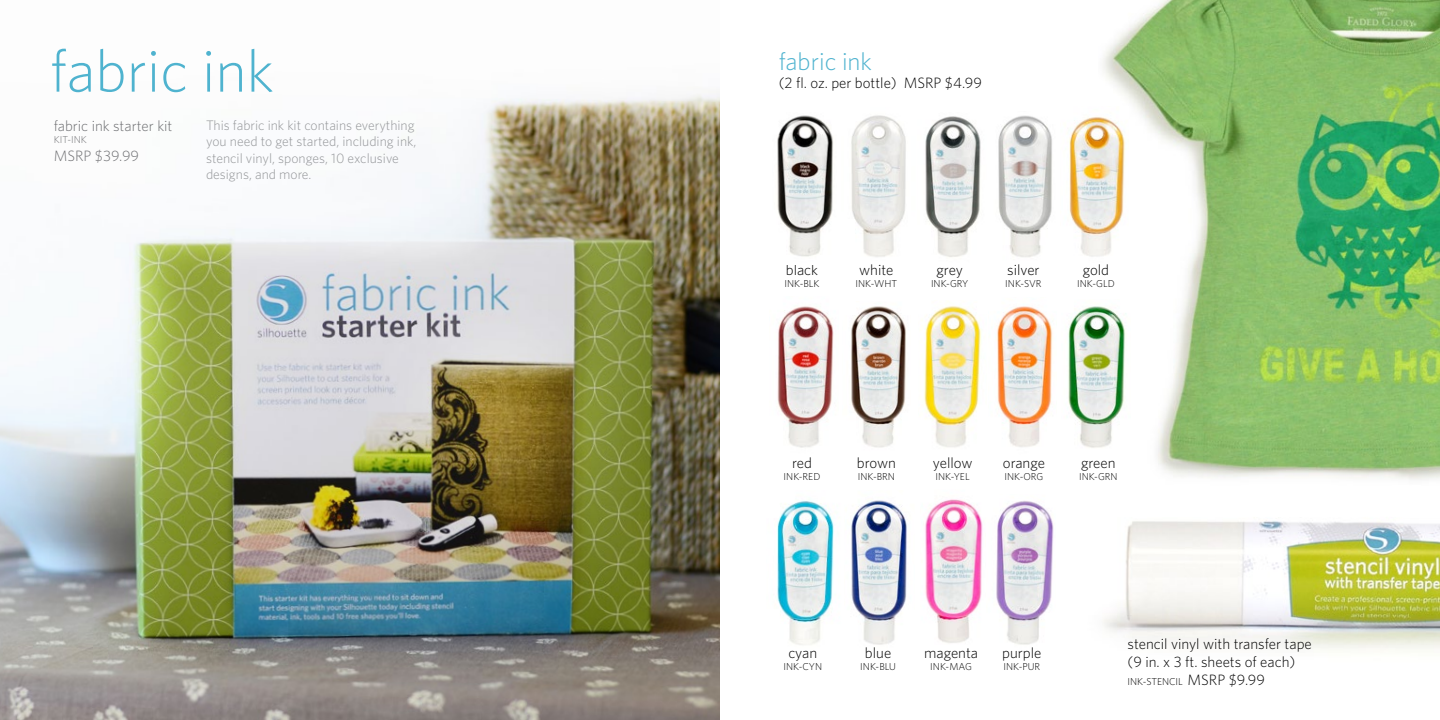
<style>
.page{position:relative;width:1440px;height:720px;background:#fff}
.page>*{position:absolute;margin:0;border:0;box-sizing:border-box;transform-origin:0 0}
.t1{font:300 60px "Whitney";color:#4fb3cf}
.t2{font:300 25px "Whitney";color:#4fb3cf}
.t3{font:300 15px/18px "Whitney";color:#000}
.t4{font:300 15px "Whitney";color:#6d6e71}
.t5{font:300 13.75px/16.5px "Whitney";color:#939598}
.t6{font:300 10px "Whitney";color:#000}
.t7{font:300 10px "Whitney";color:#6d6e71}
.s1{font-size:15px}
</style>
<div class="page">
<img style="left:851px;top:500px;width:56px;height:145px">
<img style="left:777px;top:500px;width:57px;height:145px">
<img style="left:925px;top:499px;width:58px;height:144px">
<img style="left:996px;top:501px;width:58px;height:144px">
<img style="left:1103px;top:0;width:337px;height:480px">
<img style="left:851px;top:306px;width:55px;height:142px">
<img style="left:997px;top:306px;width:56px;height:141px">
<img style="left:777px;top:306px;width:57px;height:142px">
<img style="left:924px;top:306px;width:58px;height:142px">
<img style="left:1103px;top:520px;width:337px;height:130px">
<img style="left:777px;top:115px;width:56px;height:142px">
<img style="left:851px;top:115px;width:55px;height:142px">
<img style="left:1069px;top:106px;width:60px;height:157px">
<img style="left:1068px;top:300px;width:62px;height:153px">
<img style="left:925px;top:116px;width:56px;height:141px">
<img style="left:998px;top:115px;width:54px;height:142px">
<img style="left:0;top:94px;width:720px;height:626px">
<h1 class="t1" style="left:50px;top:36px;width:225px">fabric ink</h1>
<p class="t4" style="left:54px;top:117px;width:120px">fabric ink starter kit</p>
<p class="t7" style="left:54px;top:133px;width:35px">KIT-INK</p>
<p class="t4" style="left:54px;top:147px;width:87px">MSRP $39.99</p>
<p class="t5" style="left:206px;top:117px;width:212px">This fabric ink kit contains everything you need to get started, including ink, stencil vinyl, sponges, 10 exclusive designs, and more.</p>
<h2 class="t2" style="left:779px;top:47px;width:95px">fabric ink</h2>
<p class="t3" style="left:779px;top:74px;width:205px">(2 fl. oz. per bottle) MSRP $4.99</p>
<p class="t3" style="left:786px;top:261px;width:34px">black</p>
<p class="t6" style="left:784px;top:278px;width:37px">INK-BLK</p>
<p class="t3" style="left:859px;top:261px;width:36px">white</p>
<p class="t6" style="left:856px;top:278px;width:43px">INK-WHT</p>
<p class="t3" style="left:936px;top:261px;width:28px">grey</p>
<p class="t6" style="left:931px;top:278px;width:39px">INK-GRY</p>
<p class="t3" style="left:1007px;top:261px;width:34px">silver</p>
<p class="t6" style="left:1005px;top:278px;width:38px">INK-SVR</p>
<p class="t3" style="left:1083px;top:261px;width:28px">gold</p>
<p class="t6" style="left:1077px;top:278px;width:39px">INK-GLD</p>
<p class="t3" style="left:792px;top:454px;width:21px">red</p>
<p class="t6" style="left:784px;top:471px;width:38px">INK-RED</p>
<p class="t3" style="left:857px;top:454px;width:41px">brown</p>
<p class="t6" style="left:858px;top:471px;width:39px">INK-BRN</p>
<p class="t3" style="left:933px;top:454px;width:41px">yellow</p>
<p class="t6" style="left:936px;top:471px;width:36px">INK-YEL</p>
<p class="t3" style="left:1003px;top:454px;width:44px">orange</p>
<p class="t6" style="left:1005px;top:471px;width:40px">INK-ORG</p>
<p class="t3" style="left:1081px;top:454px;width:36px">green</p>
<p class="t6" style="left:1079px;top:471px;width:40px">INK-GRN</p>
<p class="t3" style="left:788px;top:643px;width:30px">cyan</p>
<p class="t6" style="left:784px;top:660px;width:40px">INK-CYN</p>
<p class="t3" style="left:865px;top:643px;width:28px">blue</p>
<p class="t6" style="left:860px;top:660px;width:37px">INK-BLU</p>
<p class="t3" style="left:924px;top:643px;width:56px">magenta</p>
<p class="t6" style="left:930px;top:660px;width:43px">INK-MAG</p>
<p class="t3" style="left:1002px;top:643px;width:41px">purple</p>
<p class="t6" style="left:1003px;top:660px;width:38px">INK-PUR</p>
<p class="t3" style="left:1128px;top:634px;width:186px">stencil vinyl with transfer tape (9 in. x 3 ft. sheets of each)</p>
<p class="t6" style="left:1128px;top:676px;width:139px">INK-STENCIL <span class="s1">MSRP $9.99</span></p>
</div>
